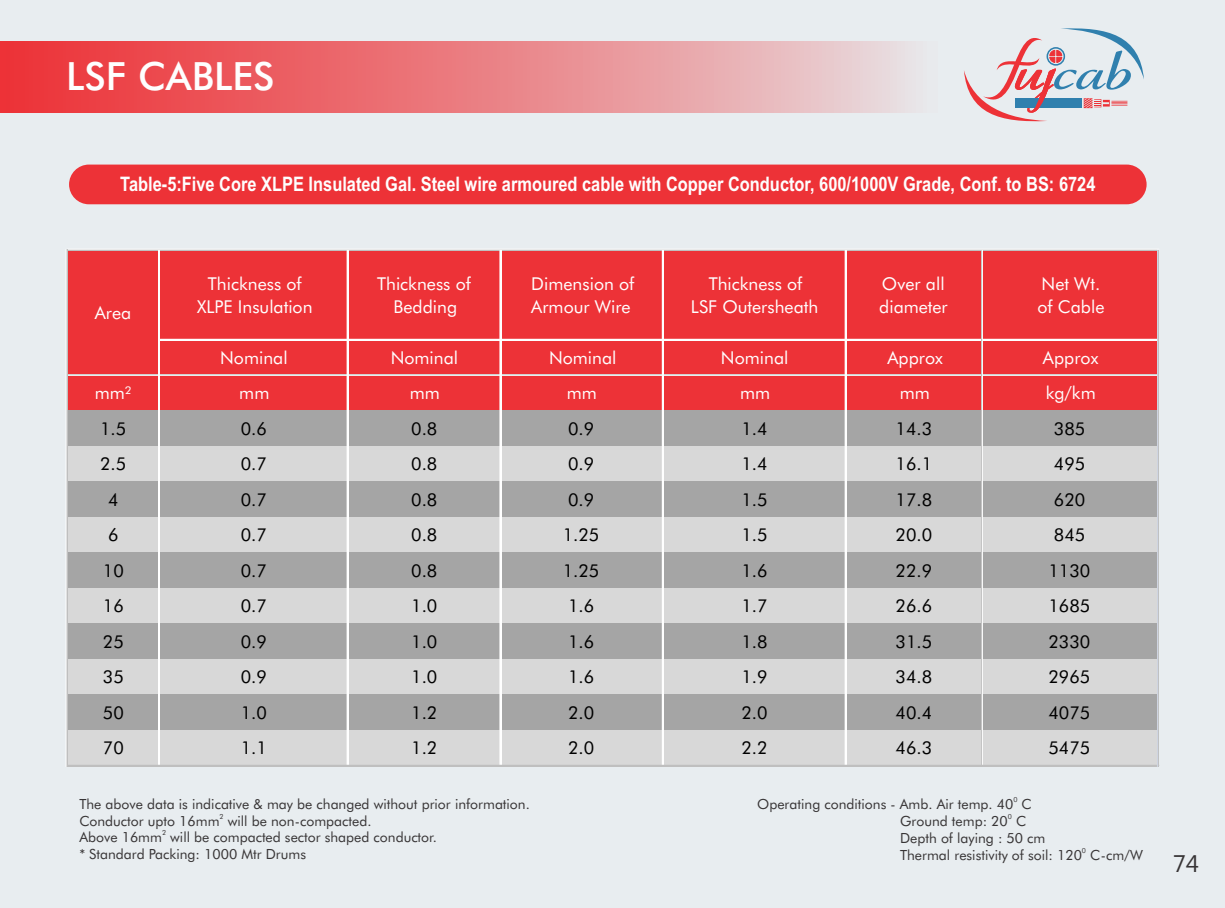
<style>
.page{position:relative;width:1225px;height:908px;background:#fff}
.page>*{position:absolute;margin:0;border:0;box-sizing:border-box;transform-origin:0 0}
.t1{font:500 38.8px "Futura BT";color:#fefefe}
.t2{font:24px "Ebrima";color:#373435}
.t3{font:700 20px "Arial Narrow";color:#fefefe}
.t4{font:17.8px "Futura BT";color:#000}
.t5{font:17.8px/23.2px "Futura BT";color:#fff;text-align:center}
.t6{font:14px/16.8px "Futura BT";color:#373435}
.t7{font:7px "Futura BT";color:#373435}
</style>
<div class="page">
<div style="left:0;top:0;width:1225px;height:907px;background:#e8edf0"></div>
<div style="left:69px;top:164px;width:1077px;height:40px;background:#ed3237;border-radius:20px"></div>
<div style="left:0;top:41px;width:956px;height:72px;background:linear-gradient(to right,#ed292e,#e8e0e3)"></div>
<svg style="left:964px;top:22px;width:180px;height:101px;background:#d5cfd6"></svg>
<div style="left:67px;top:250px;width:1092px;height:161px;background:#ed3237"></div>
<div style="left:67px;top:410px;width:1092px;height:37px;background:#a5a5a5"></div>
<div style="left:67px;top:445px;width:1092px;height:37px;background:#d8d8d8"></div>
<div style="left:67px;top:481px;width:1092px;height:37px;background:#a5a5a5"></div>
<div style="left:67px;top:516px;width:1092px;height:37px;background:#d8d8d8"></div>
<div style="left:67px;top:552px;width:1092px;height:37px;background:#a5a5a5"></div>
<div style="left:67px;top:587px;width:1092px;height:37px;background:#d8d8d8"></div>
<div style="left:67px;top:623px;width:1092px;height:36px;background:#a5a5a5"></div>
<div style="left:67px;top:658px;width:1092px;height:37px;background:#d8d8d8"></div>
<div style="left:67px;top:694px;width:1092px;height:36px;background:#a5a5a5"></div>
<div style="left:67px;top:729px;width:1092px;height:37px;background:#d8d8d8"></div>
<hr style="left:67px;top:249px;width:1092px;height:1px;background:#fff">
<hr style="left:160px;top:339px;width:997px;height:1px;background:#fff">
<hr style="left:67px;top:374px;width:1090px;height:2px;background:#fff">
<hr style="left:67px;top:374px;width:1090px;height:1px;background:#bfbfbf">
<hr style="left:66px;top:249px;width:1px;height:517px;background:#fff">
<hr style="left:159px;top:250px;width:1px;height:515px;background:#fff">
<hr style="left:158px;top:250px;width:1px;height:515px;background:#fff">
<hr style="left:347px;top:250px;width:1px;height:515px;background:#fff">
<hr style="left:500px;top:250px;width:1px;height:515px;background:#fff">
<hr style="left:499px;top:250px;width:1px;height:515px;background:#fff">
<hr style="left:662px;top:250px;width:1px;height:515px;background:#fff">
<hr style="left:845px;top:250px;width:1px;height:515px;background:#fff">
<hr style="left:981px;top:250px;width:2px;height:515px;background:#fff">
<hr style="left:981px;top:250px;width:1px;height:515px;background:#bfbfbf">
<hr style="left:67px;top:765px;width:1092px;height:1px;background:#bfbfbf">
<hr style="left:67px;top:764px;width:1092px;height:1px;background:#bfbfbf">
<hr style="left:1157px;top:250px;width:2px;height:516px;background:#bfbfbf">
<hr style="left:1157px;top:250px;width:1px;height:516px;background:#d0d7e5">
<h1 class="t1" style="left:66px;top:61px;width:210px">LSF CABLES</h1>
<h3 class="t3" style="left:120px;top:176px;width:976px">Table-5:Five Core XLPE Insulated Gal. Steel wire armoured cable with Copper Conductor, 600/1000V Grade, Conf. to BS: 6724</h3>
<p class="t5" style="left:95px;top:302px;width:38px">Area</p>
<p class="t5" style="left:197px;top:274px;width:117px">Thickness of<br>XLPE Insulation</p>
<p class="t5" style="left:377px;top:274px;width:95px">Thickness of<br>Bedding</p>
<p class="t5" style="left:531px;top:274px;width:105px;text-align:left">Dimension of<br>Armour Wire</p>
<p class="t5" style="left:691px;top:274px;width:129px">Thickness of<br>LSF Outersheath</p>
<p class="t5" style="left:879px;top:274px;width:70px;text-align:left">Over all diameter</p>
<p class="t5" style="left:1037px;top:274px;width:68px;text-align:left">Net Wt. of Cable</p>
<p class="t5" style="left:220px;top:347px;width:69px">Nominal</p>
<p class="t5" style="left:391px;top:347px;width:69px">Nominal</p>
<p class="t5" style="left:549px;top:347px;width:69px">Nominal</p>
<p class="t5" style="left:721px;top:347px;width:69px">Nominal</p>
<p class="t5" style="left:887px;top:347px;width:57px">Approx</p>
<p class="t5" style="left:1043px;top:347px;width:57px">Approx</p>
<p class="t5" style="left:95px;top:383px;width:38px">mm²</p>
<p class="t5" style="left:239px;top:383px;width:32px">mm</p>
<p class="t5" style="left:410px;top:383px;width:32px">mm</p>
<p class="t5" style="left:567px;top:383px;width:32px">mm</p>
<p class="t5" style="left:740px;top:383px;width:32px">mm</p>
<p class="t5" style="left:899px;top:383px;width:32px">mm</p>
<p class="t5" style="left:1045px;top:383px;width:52px">kg/km</p>
<p class="t4" style="left:100px;top:421px;width:28px">1.5</p>
<p class="t4" style="left:241px;top:421px;width:28px">0.6</p>
<p class="t4" style="left:411px;top:421px;width:28px">0.8</p>
<p class="t4" style="left:568px;top:421px;width:28px">0.9</p>
<p class="t4" style="left:741px;top:421px;width:28px">1.4</p>
<p class="t4" style="left:895px;top:421px;width:38px">14.3</p>
<p class="t4" style="left:1054px;top:421px;width:33px">385</p>
<p class="t4" style="left:100px;top:456px;width:28px">2.5</p>
<p class="t4" style="left:241px;top:456px;width:28px">0.7</p>
<p class="t4" style="left:411px;top:456px;width:28px">0.8</p>
<p class="t4" style="left:568px;top:456px;width:28px">0.9</p>
<p class="t4" style="left:741px;top:456px;width:28px">1.4</p>
<p class="t4" style="left:895px;top:456px;width:38px">16.1</p>
<p class="t4" style="left:1054px;top:456px;width:33px">495</p>
<p class="t4" style="left:108px;top:492px;width:12px">4</p>
<p class="t4" style="left:241px;top:492px;width:28px">0.7</p>
<p class="t4" style="left:411px;top:492px;width:28px">0.8</p>
<p class="t4" style="left:568px;top:492px;width:28px">0.9</p>
<p class="t4" style="left:741px;top:492px;width:28px">1.5</p>
<p class="t4" style="left:895px;top:492px;width:38px">17.8</p>
<p class="t4" style="left:1054px;top:492px;width:33px">620</p>
<p class="t4" style="left:108px;top:527px;width:12px">6</p>
<p class="t4" style="left:241px;top:527px;width:28px">0.7</p>
<p class="t4" style="left:411px;top:527px;width:28px">0.8</p>
<p class="t4" style="left:562px;top:527px;width:38px">1.25</p>
<p class="t4" style="left:741px;top:527px;width:28px">1.5</p>
<p class="t4" style="left:895px;top:527px;width:38px">20.0</p>
<p class="t4" style="left:1054px;top:527px;width:33px">845</p>
<p class="t4" style="left:103px;top:563px;width:22px">10</p>
<p class="t4" style="left:241px;top:563px;width:28px">0.7</p>
<p class="t4" style="left:411px;top:563px;width:28px">0.8</p>
<p class="t4" style="left:562px;top:563px;width:38px">1.25</p>
<p class="t4" style="left:741px;top:563px;width:28px">1.6</p>
<p class="t4" style="left:895px;top:563px;width:38px">22.9</p>
<p class="t4" style="left:1048px;top:563px;width:43px">1130</p>
<p class="t4" style="left:103px;top:598px;width:22px">16</p>
<p class="t4" style="left:241px;top:598px;width:28px">0.7</p>
<p class="t4" style="left:411px;top:598px;width:28px">1.0</p>
<p class="t4" style="left:568px;top:598px;width:28px">1.6</p>
<p class="t4" style="left:741px;top:598px;width:28px">1.7</p>
<p class="t4" style="left:895px;top:598px;width:38px">26.6</p>
<p class="t4" style="left:1048px;top:598px;width:43px">1685</p>
<p class="t4" style="left:103px;top:634px;width:22px">25</p>
<p class="t4" style="left:241px;top:634px;width:28px">0.9</p>
<p class="t4" style="left:411px;top:634px;width:28px">1.0</p>
<p class="t4" style="left:568px;top:634px;width:28px">1.6</p>
<p class="t4" style="left:741px;top:634px;width:28px">1.8</p>
<p class="t4" style="left:895px;top:634px;width:38px">31.5</p>
<p class="t4" style="left:1048px;top:634px;width:43px">2330</p>
<p class="t4" style="left:103px;top:669px;width:22px">35</p>
<p class="t4" style="left:241px;top:669px;width:28px">0.9</p>
<p class="t4" style="left:411px;top:669px;width:28px">1.0</p>
<p class="t4" style="left:568px;top:669px;width:28px">1.6</p>
<p class="t4" style="left:741px;top:669px;width:28px">1.9</p>
<p class="t4" style="left:895px;top:669px;width:38px">34.8</p>
<p class="t4" style="left:1048px;top:669px;width:43px">2965</p>
<p class="t4" style="left:103px;top:705px;width:22px">50</p>
<p class="t4" style="left:241px;top:705px;width:28px">1.0</p>
<p class="t4" style="left:411px;top:705px;width:28px">1.2</p>
<p class="t4" style="left:568px;top:705px;width:28px">2.0</p>
<p class="t4" style="left:741px;top:705px;width:28px">2.0</p>
<p class="t4" style="left:895px;top:705px;width:38px">40.4</p>
<p class="t4" style="left:1048px;top:705px;width:43px">4075</p>
<p class="t4" style="left:103px;top:740px;width:22px">70</p>
<p class="t4" style="left:241px;top:740px;width:28px">1.1</p>
<p class="t4" style="left:411px;top:740px;width:28px">1.2</p>
<p class="t4" style="left:568px;top:740px;width:28px">2.0</p>
<p class="t4" style="left:741px;top:740px;width:28px">2.2</p>
<p class="t4" style="left:895px;top:740px;width:38px">46.3</p>
<p class="t4" style="left:1048px;top:740px;width:43px">5475</p>
<p class="t6" style="left:79px;top:796px;width:452px">The above data is indicative &amp; may be changed without prior information.</p>
<p class="t7" style="left:220px;top:813px;width:6px">2</p>
<p class="t6" style="left:79px;top:813px;width:294px">Conductor upto 16mm will be non-compacted.</p>
<p class="t7" style="left:162px;top:829px;width:6px">2</p>
<p class="t6" style="left:79px;top:830px;width:359px">Above 16mm will be compacted sector shaped conductor. * Standard Packing: 1000 Mtr Drums</p>
<p class="t7" style="left:1013px;top:796px;width:6px">0</p>
<p class="t6" style="left:757px;top:796px;width:276px">Operating conditions - Amb. Air temp. 40 C</p>
<p class="t7" style="left:1007px;top:813px;width:6px">0</p>
<p class="t6" style="left:900px;top:813px;width:147px">Ground temp: 20 C<br>Depth of laying : 50 cm</p>
<p class="t7" style="left:1082px;top:846px;width:6px">0</p>
<p class="t6" style="left:900px;top:847px;width:244px">Thermal resistivity of soil: 120 C-cm/W</p>
<h2 class="t2" style="left:1173px;top:854px;width:27px">74</h2>
</div>
